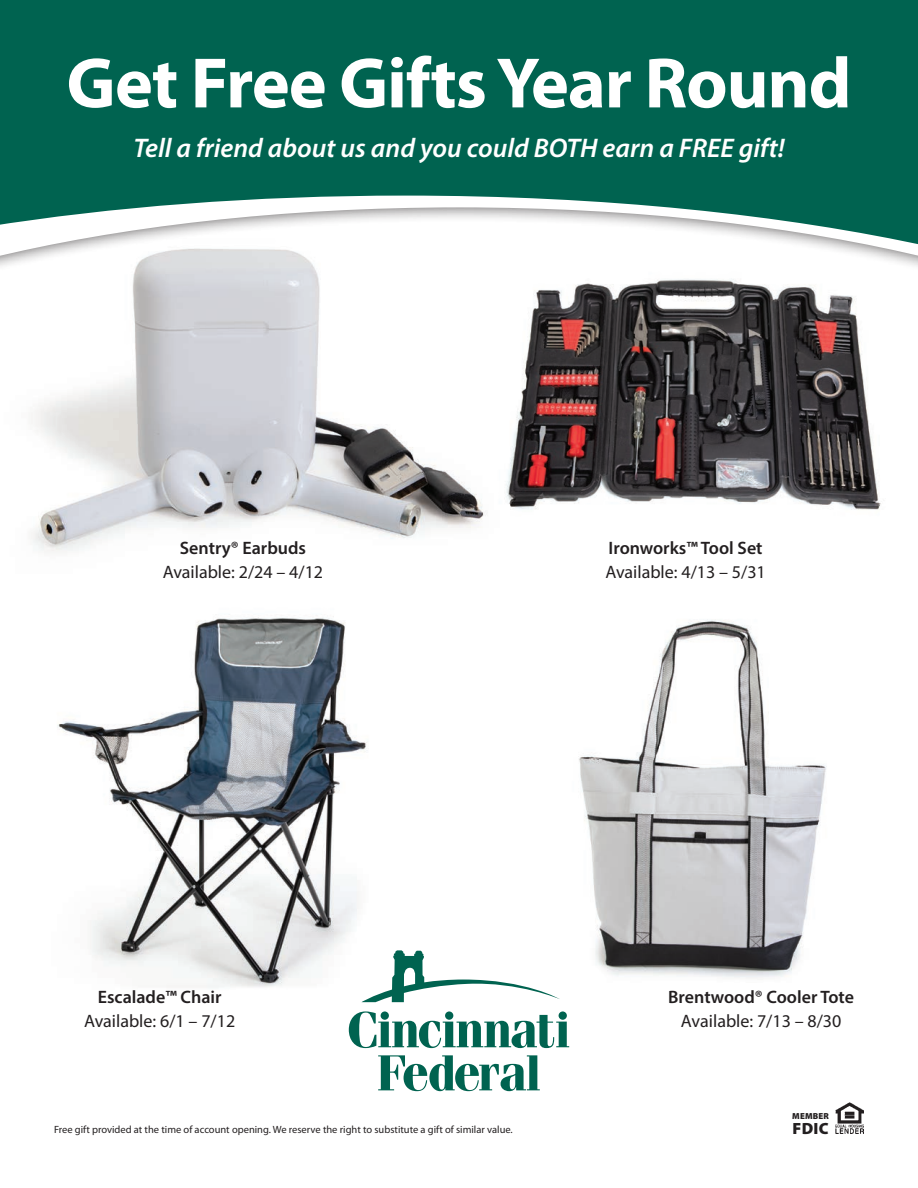
<style>
.page{position:relative;width:918px;height:1188px;background:#fff}
.page>*{position:absolute;margin:0;border:0;box-sizing:border-box;transform-origin:0 0}
.t1{font:700 72px "Myriad Pro";letter-spacing:-.015em;color:#fff}
.t2{font:italic 600 27px "Myriad Pro";color:#fff}
.t3{font:18px "Myriad Pro";color:#231f20}
.t4{font:600 18px "Myriad Pro";color:#231f20}
.t5{font:900 16.35px "Myriad Pro";color:#231f20}
.t6{font:10.5px "Myriad Pro";color:#231f20}
.t7{font:900 8.7px "Myriad Pro";letter-spacing:.02em;color:#231f20}
</style>
<div class="page">
<img style="left:57px;top:616px;width:310px;height:372px">
<img style="left:540px;top:279px;width:341px;height:231px">
<img style="left:31px;top:290px;width:509px;height:262px">
<img style="left:41px;top:273px;width:442px;height:271px">
<img style="left:579px;top:619px;width:248px;height:359px">
<div style="left:0;top:0;width:918px;height:273px;background:#231f20;opacity:.75"></div>
<svg style="left:0;top:247px;width:918px;height:12px"></svg>
<svg style="left:0;top:0;width:918px;height:247px;background:#267969"></svg>
<img style="left:836px;top:1102px;width:28px;height:32px">
<svg style="left:361px;top:950px;width:199px;height:52px"></svg>
<svg style="left:349px;top:1011px;width:220px;height:37px"></svg>
<svg style="left:378px;top:1055px;width:162px;height:36px"></svg>
<p class="t1" style="left:66px;top:43px;width:787px">Get Free Gifts Year Round</p>
<p class="t2" style="left:133px;top:131px;width:653px">Tell a friend about us and you could BOTH earn a FREE gift!</p>
<p class="t4" style="left:180px;top:537px;width:128px">Sentry® Earbuds</p>
<p class="t3" style="left:163px;top:562px;width:162px">Available: 2/24 – 4/12</p>
<p class="t4" style="left:609px;top:537px;width:155px">Ironworks™ Tool Set</p>
<p class="t3" style="left:605px;top:562px;width:162px">Available: 4/13 – 5/31</p>
<p class="t4" style="left:98px;top:985px;width:125px">Escalade™ Chair</p>
<p class="t3" style="left:84px;top:1011px;width:153px">Available: 6/1 – 7/12</p>
<p class="t6" style="left:54px;top:1124px;width:460px">Free gift provided at the time of account opening. We reserve the right to substitute a gift of similar value.</p>
<p class="t4" style="left:668px;top:985px;width:187px">Brentwood® Cooler Tote</p>
<p class="t3" style="left:681px;top:1011px;width:162px">Available: 7/13 – 8/30</p>
<p class="t7" style="left:792px;top:1110px;width:38px">MEMBER</p>
<p class="t5" style="left:792px;top:1117px;width:38px">FDIC</p>
</div>
